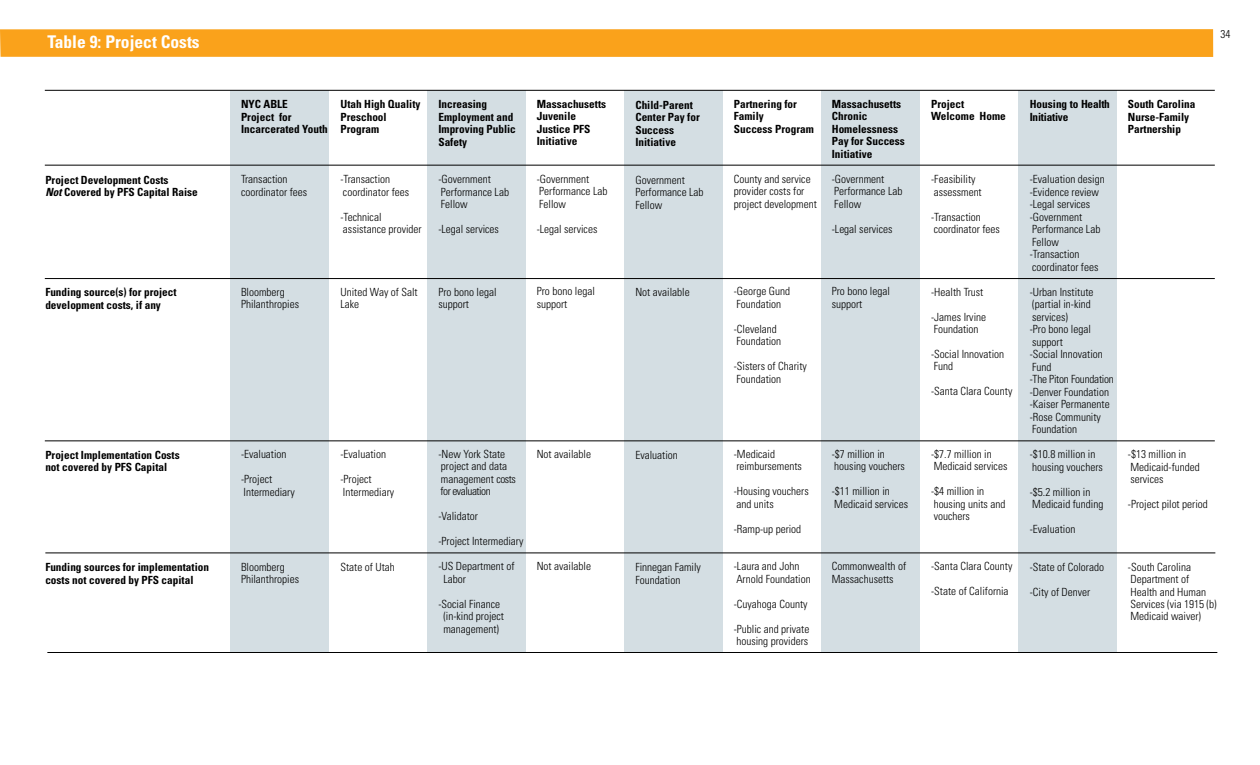
<style>
.page{position:relative;width:1260px;height:765px;background:#fff}
.page>*{position:absolute;margin:0;border:0;box-sizing:border-box;transform-origin:0 0}
.t1{font:700 condensed 17.5px "Univers";color:#fff}
.t2{font:300 condensed 11.25px/12.5px "Univers";color:#000}
.t3{font:700 condensed 11.25px/12.5px "Univers";color:#000}
.t4{font:700 condensed 11.25px/12.5px "Univers";letter-spacing:-.02em;color:#000}
.s1{font-style:italic}
.s2{font-family:"Univers LT Std"}
</style>
<div class="page">
<div style="left:231px;top:90px;width:98px;height:563px;background:#d4dee3"></div>
<div style="left:624px;top:90px;width:99px;height:563px;background:#d4dee3"></div>
<div style="left:821px;top:90px;width:99px;height:562px;background:#d4dee3"></div>
<div style="left:1019px;top:90px;width:98px;height:563px;background:#d4dee3"></div>
<div style="left:427px;top:90px;width:99px;height:563px;background:#d4dee3"></div>
<svg style="left:0;top:29px;width:1213px;height:28px;background:#faa31e"></svg>
<hr style="left:45px;top:90px;width:1170px;height:1px;background:#000">
<hr style="left:45px;top:165px;width:1170px;height:1px;background:#000">
<hr style="left:47px;top:652px;width:1170px;height:1px;background:#000">
<hr style="left:45px;top:278px;width:1170px;height:1px;background:#000">
<hr style="left:45px;top:441px;width:1170px;height:1px;background:#000">
<hr style="left:45px;top:553px;width:1170px;height:1px;background:#000">
<h1 class="t1" style="left:47px;top:31px;width:154px">Table 9: Project Costs</h1>
<p class="t2" style="left:1220px;top:28px;width:11px">34</p>
<p class="t3" style="left:45px;top:174px;width:154px">Project Development Costs<br><span class="s1">Not</span> Covered by PFS Capital Raise</p>
<p class="t3" style="left:45px;top:286px;width:133px">Funding source(s) for project development costs, if any</p>
<p class="t3" style="left:45px;top:449px;width:136px">Project Implementation Costs not covered by PFS Capital</p>
<p class="t3" style="left:45px;top:561px;width:165px">Funding sources for implementation costs not covered by PFS capital</p>
<p class="t3" style="left:241px;top:98px;width:88px">NYC ABLE<br>Project for<br>Incarcerated Youth</p>
<p class="t2" style="left:241px;top:173px;width:68px">Transaction coordinator fees</p>
<p class="t3" style="left:340px;top:98px;width:81px">Utah High Quality<br>Preschool<br>Program</p>
<p class="t2" style="left:340px;top:173px;width:70px">-Transaction coordinator fees</p>
<p class="t2" style="left:340px;top:210px;width:83px">-Technical assistance provider</p>
<p class="t3" style="left:438px;top:98px;width:79px">Increasing<br>Employment and<br>Improving Public<br>Safety</p>
<p class="t2" style="left:438px;top:173px;width:72px">-Government<br>Performance Lab<br>Fellow</p>
<p class="t2" style="left:438px;top:223px;width:62px">-Legal services</p>
<p class="t2" style="left:241px;top:285px;width:60px">Bloomberg<br>Philanthropies</p>
<p class="t2" style="left:340px;top:285px;width:79px">United Way of Salt<br>Lake</p>
<p class="t2" style="left:438px;top:285px;width:60px">Pro bono legal support</p>
<p class="t3" style="left:537px;top:98px;width:71px">Massachusetts<br>Juvenile<br>Justice PFS<br>Initiative</p>
<p class="t2" style="left:537px;top:173px;width:72px">-Government<br>Performance Lab<br>Fellow</p>
<p class="t2" style="left:537px;top:223px;width:62px">-Legal services</p>
<p class="t2" style="left:537px;top:285px;width:60px">Pro bono legal support</p>
<p class="t3" style="left:635px;top:98px;width:66px">Child-Parent<br>Center Pay for<br>Success<br>Initiative</p>
<p class="t2" style="left:635px;top:173px;width:70px">Government<br>Performance Lab<br>Fellow</p>
<p class="t2" style="left:635px;top:286px;width:56px">Not available</p>
<p class="t2" style="left:241px;top:448px;width:47px">-Evaluation</p>
<p class="t2" style="left:241px;top:473px;width:55px">-Project<br>Intermediary</p>
<p class="t2" style="left:241px;top:560px;width:60px">Bloomberg<br>Philanthropies</p>
<p class="t2" style="left:340px;top:448px;width:47px">-Evaluation</p>
<p class="t2" style="left:340px;top:473px;width:55px">-Project<br>Intermediary</p>
<p class="t2" style="left:340px;top:560px;width:56px">State of Utah</p>
<p class="t2" style="left:438px;top:448px;width:79px">-New York State project and data management costs for evaluation</p>
<p class="t2" style="left:438px;top:510px;width:41px">-Validator</p>
<p class="t2" style="left:438px;top:535px;width:86px">-Project Intermediary</p>
<p class="t2" style="left:443px;top:560px;width:73px;text-indent:-5px">-US Department of<br>Labor</p>
<p class="t2" style="left:438px;top:598px;width:67px;text-align:center">-Social Finance (in-kind project management)</p>
<p class="t2" style="left:537px;top:448px;width:56px">Not available</p>
<p class="t2" style="left:537px;top:560px;width:56px">Not available</p>
<p class="t2" style="left:635px;top:448px;width:44px">Evaluation</p>
<p class="t2" style="left:635px;top:561px;width:67px">Finnegan Family<br>Foundation</p>
<p class="t3" style="left:734px;top:98px;width:81px">Partnering for<br>Family<br>Success Program</p>
<p class="t2" style="left:734px;top:173px;width:85px">County and service provider costs for project development</p>
<p class="t3" style="left:832px;top:98px;width:75px">Massachusetts<br>Chronic<br>Homelessness<br>Pay for Success<br>Initiative</p>
<p class="t2" style="left:832px;top:173px;width:72px">-Government<br>Performance Lab<br>Fellow</p>
<p class="t2" style="left:832px;top:223px;width:62px">-Legal services</p>
<p class="t2" style="left:734px;top:285px;width:58px">-George Gund<br>Foundation</p>
<p class="t2" style="left:734px;top:323px;width:49px">-Cleveland<br>Foundation</p>
<p class="t2" style="left:734px;top:360px;width:75px">-Sisters of Charity<br>Foundation</p>
<p class="t2" style="left:832px;top:285px;width:60px">Pro bono legal support</p>
<p class="t2" style="left:734px;top:448px;width:70px">-Medicaid reimbursements</p>
<p class="t2" style="left:734px;top:485px;width:76px">-Housing vouchers and units</p>
<p class="t2" style="left:734px;top:523px;width:69px">-Ramp-up period</p>
<p class="t2" style="left:734px;top:560px;width:78px">-Laura and John<br>Arnold Foundation</p>
<p class="t2" style="left:734px;top:598px;width:75px">-Cuyahoga County</p>
<p class="t2" style="left:734px;top:623px;width:77px">-Public and private housing providers</p>
<p class="t2" style="left:832px;top:448px;width:75px">-$7 million in housing vouchers</p>
<p class="t2" style="left:832px;top:485px;width:78px">-$11 million in<br>Medicaid services</p>
<p class="t2" style="left:832px;top:560px;width:76px">Commonwealth of<br>Massachusetts</p>
<p class="t3" style="left:931px;top:98px;width:76px">Project<br>Welcome Home</p>
<p class="t2" style="left:931px;top:173px;width:52px">-Feasibility assessment</p>
<p class="t2" style="left:931px;top:210px;width:70px">-Transaction coordinator fees</p>
<p class="t2" style="left:931px;top:285px;width:54px">-Health Trust</p>
<p class="t2" style="left:931px;top:310px;width:56px">-James Irvine<br>Foundation</p>
<p class="t2" style="left:931px;top:348px;width:75px">-Social Innovation<br>Fund</p>
<p class="t2" style="left:931px;top:385px;width:83px">-Santa Clara County</p>
<p class="t2" style="left:931px;top:448px;width:78px">-$7.7 million in<br>Medicaid services</p>
<p class="t2" style="left:931px;top:485px;width:76px">-$4 million in housing units and vouchers</p>
<p class="t2" style="left:931px;top:560px;width:83px">-Santa Clara County</p>
<p class="t2" style="left:931px;top:585px;width:79px">-State of California</p>
<p class="t4" style="left:1030px;top:98px;width:82px">Housing to Health<br>Initiative</p>
<p class="t3" style="left:1128px;top:98px;width:69px">South Carolina<br>Nurse-Family<br>Partnership</p>
<p class="t2" style="left:1030px;top:173px;width:76px">-Evaluation design -Evidence review -Legal services -Government<br>Performance Lab<br>Fellow -Transaction coordinator fees</p>
<p class="t2" style="left:1030px;top:285px;width:86px">-Urban Institute (partial in-kind services)<br>-Pro bono legal support<br>-Social Innovation<br>Fund<br>-The Piton Foundation -Denver Foundation -Kaiser Permanente -Rose Community<br>Foundation</p>
<p class="t2" style="left:1030px;top:448px;width:75px">-$10.8 million in housing vouchers</p>
<p class="t2" style="left:1030px;top:485px;width:75px">-$5.2 million in<br>Medicaid funding</p>
<p class="t2" style="left:1030px;top:523px;width:47px">-Evaluation</p>
<p class="t2" style="left:1030px;top:560px;width:76px">-State of Colorado</p>
<p class="t2" style="left:1030px;top:585px;width:62px">-City of Denver</p>
<p class="t2" style="left:1128px;top:448px;width:73px">-$13 million in<br>Medicaid-funded services</p>
<p class="t2" style="left:1128px;top:498px;width:81px">-Project pilot period</p>
<p class="t2" style="left:1128px;top:560px;width:90px"><span class="s2">-</span>South Carolina<br>Department of<br>Health and Human<br>Services (via 1915 (b)<br>Medicaid waiver)</p>
</div>
